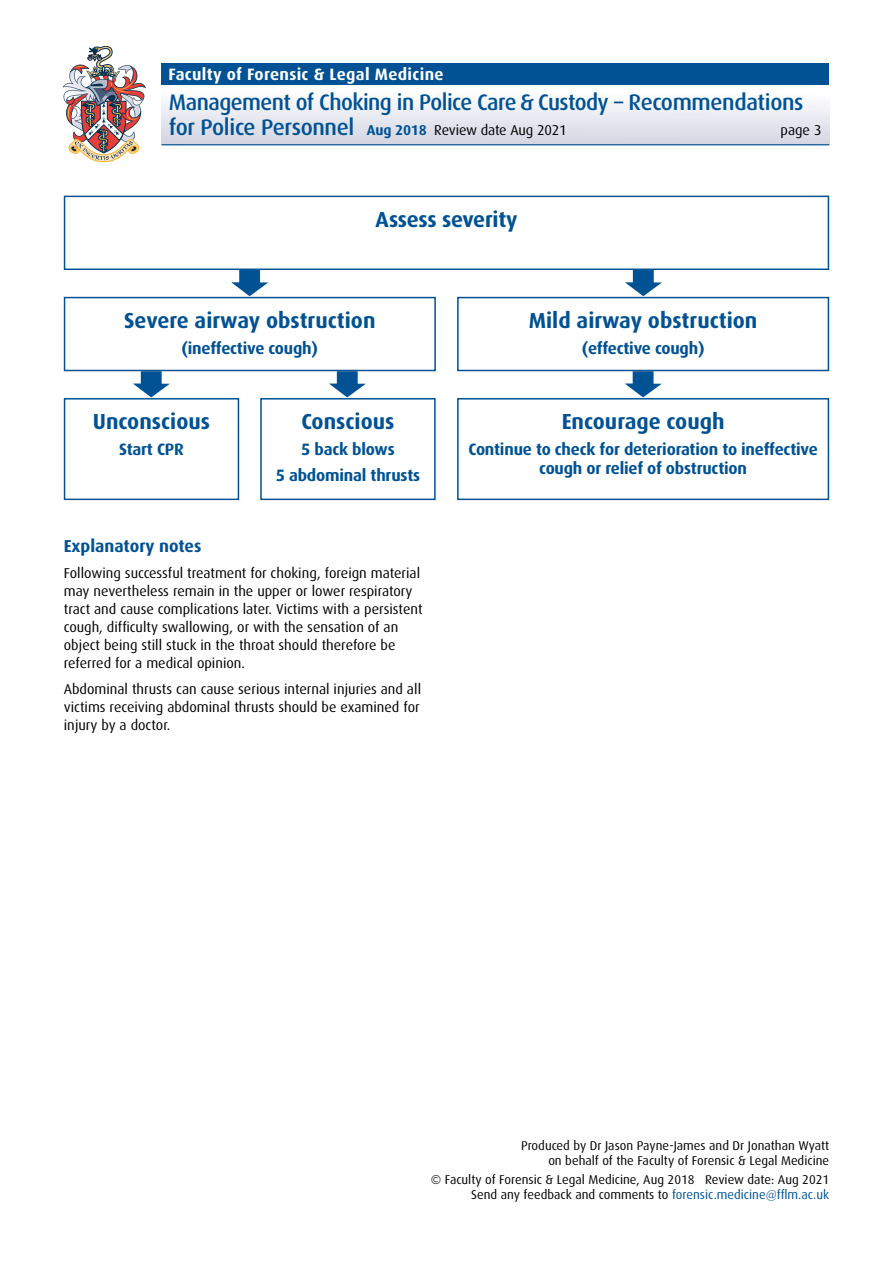
<style>
.page{position:relative;width:893px;height:1263px;background:#fff}
.page>*{position:absolute;margin:0;border:0;box-sizing:border-box;transform-origin:0 0}
.t1{font:500 22.5px/25.2px "Dax";letter-spacing:-.025em;color:#005294}
.t2{font:700 21.75px "Dax";color:#005294}
.t3{font:700 17.25px "Dax";color:#005294}
.t4{font:700 16.5px/19.5px "Dax";letter-spacing:-.01em;color:#005294;text-align:center}
.t5{font:700 16.5px "Dax";letter-spacing:.02em;color:#fff}
.t6{font:14.25px/18px "Dax";color:#000}
.t7{font:12.75px/15px "Dax";color:#000;text-align:right}
.s1{font-weight:700;font-size:14.25px}
.s2{font-weight:400;font-size:14.25px;color:#000}
.s3{color:#005294}
</style>
<div class="page">
<img style="left:63px;top:46px;width:83px;height:116px">
<div style="left:162px;top:85px;width:667px;height:60px;background:linear-gradient(to bottom,#fff,#d3d6e3)"></div>
<div style="left:162px;top:64px;width:667px;height:21px;background:#005294"></div>
<hr style="left:162px;top:144px;width:667px;height:1px;background:#005294">
<div style="left:64px;top:196px;width:765px;height:74px;border:2px solid #005294"></div>
<div style="left:457px;top:398px;width:372px;height:102px;border:2px solid #005294"></div>
<div style="left:457px;top:297px;width:372px;height:74px;border:2px solid #005294"></div>
<div style="left:64px;top:297px;width:372px;height:74px;border:2px solid #005294"></div>
<div style="left:64px;top:398px;width:175px;height:102px;border:2px solid #005294"></div>
<div style="left:260px;top:398px;width:176px;height:102px;border:2px solid #005294"></div>
<svg style="left:231px;top:270px;width:37px;height:26px"></svg>
<svg style="left:625px;top:270px;width:37px;height:26px"></svg>
<svg style="left:625px;top:371px;width:37px;height:26px"></svg>
<svg style="left:133px;top:371px;width:37px;height:26px"></svg>
<svg style="left:329px;top:371px;width:37px;height:26px"></svg>
<p class="t5" style="left:168px;top:65px;width:277px">Faculty of Forensic &amp; Legal Medicine</p>
<h1 class="t1" style="left:169px;top:90px;width:636px">Management of Choking in Police Care &amp; Custody – Recommendations for Police Personnel <span class="s1">Aug 2018</span> <span class="s2">Review date Aug 2021</span></h1>
<p class="t6" style="left:780px;top:121px;width:43px">page 3</p>
<h2 class="t2" style="left:376px;top:207px;width:143px">Assess severity</h2>
<h2 class="t2" style="left:124px;top:308px;width:253px">Severe airway obstruction</h2>
<p class="t4" style="left:181px;top:338px;width:138px">(ineffective cough)</p>
<h2 class="t2" style="left:529px;top:308px;width:230px">Mild airway obstruction</h2>
<p class="t4" style="left:582px;top:338px;width:124px">(effective cough)</p>
<h2 class="t2" style="left:93px;top:409px;width:119px">Unconscious</h2>
<p class="t4" style="left:119px;top:439px;width:66px">Start CPR</p>
<h2 class="t2" style="left:301px;top:409px;width:95px">Conscious</h2>
<p class="t4" style="left:276px;top:436px;width:146px;line-height:25.8px">5 back blows<br>5 abdominal thrusts</p>
<p class="t3" style="left:64px;top:536px;width:139px">Explanatory notes</p>
<p class="t6" style="left:64px;top:564px;width:360px">Following successful treatment for choking, foreign material may nevertheless remain in the upper or lower respiratory tract and cause complications later. Victims with a persistent cough, difficulty swallowing, or with the sensation of an object being still stuck in the throat should therefore be referred for a medical opinion.</p>
<p class="t6" style="left:64px;top:681px;width:359px;text-align:justify">Abdominal thrusts can cause serious internal injuries and all victims receiving abdominal thrusts should be examined for injury by a doctor.</p>
<h2 class="t2" style="left:562px;top:409px;width:164px">Encourage cough</h2>
<p class="t4" style="left:468px;top:439px;width:351px">Continue to check for deterioration to ineffective cough or relief of obstruction</p>
<p class="t7" style="left:521px;top:1138px;width:310px">Produced by Dr Jason Payne-James and Dr Jonathan Wyatt on behalf of the Faculty of Forensic &amp; Legal Medicine</p>
<p class="t7" style="left:431px;top:1172px;width:400px">© Faculty of Forensic &amp; Legal Medicine, Aug 2018 Review date: Aug 2021<br>Send any feedback and comments to <span class="s3">forensic.medicine@fflm.ac.uk</span></p>
</div>
